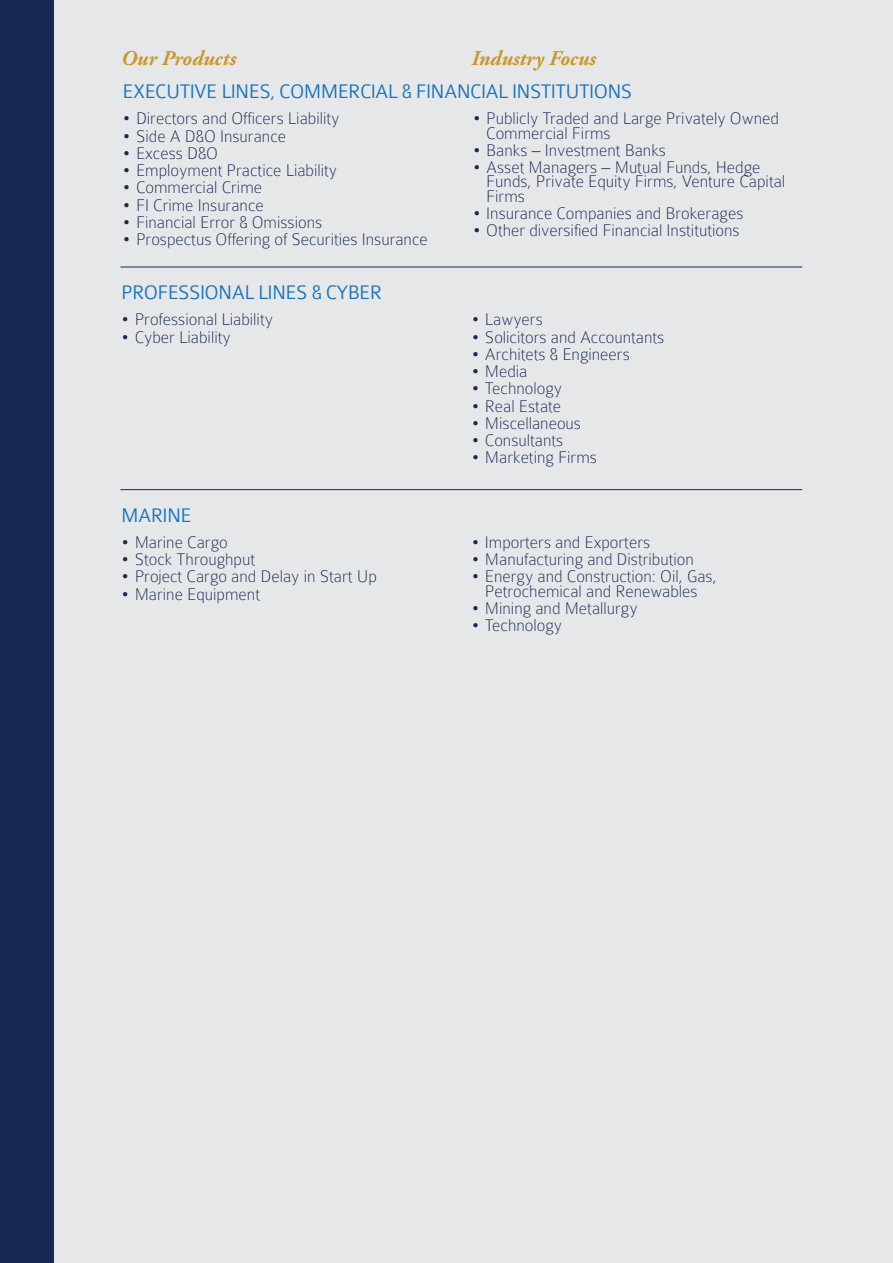
<style>
.page{position:relative;width:893px;height:1263px;background:#e6e7e9}
.page>*{position:absolute;margin:0;border:0;box-sizing:border-box;transform-origin:0 0}
.t1{font:300 21px "Colaborate";letter-spacing:-.03em;color:#1974bb}
.t2{font:italic 700 21px "Adobe Garamond Pro";color:#ca982a}
.t3{font:100 18px/14.2px "Colaborate";color:#172953}
</style>
<div class="page">
<div style="left:0;top:0;width:54px;height:1263px;background:#172953"></div>
<hr style="left:120px;top:267px;width:682px;height:1px;background:#172953">
<hr style="left:120px;top:489px;width:682px;height:1px;background:#172953">
<p class="t2" style="left:121px;top:46px;width:116px">Our Products</p>
<p class="t2" style="left:471px;top:46px;width:126px">Industry Focus</p>
<p class="t1" style="left:123px;top:81px;width:511px">EXECUTIVE LINES, COMMERCIAL &amp; FINANCIAL INSTITUTIONS</p>
<p class="t3" style="left:123px;top:111px;width:219px">• Directors and Officers Liability</p>
<p class="t3" style="left:123px;top:129px;width:165px">• Side A D&amp;O Insurance</p>
<p class="t3" style="left:123px;top:146px;width:97px">• Excess D&amp;O</p>
<p class="t3" style="left:123px;top:163px;width:216px">• Employment Practice Liability</p>
<p class="t3" style="left:123px;top:180px;width:141px">• Commercial Crime</p>
<p class="t3" style="left:123px;top:198px;width:143px">• FI Crime Insurance</p>
<p class="t3" style="left:123px;top:215px;width:201px">• Financial Error &amp; Omissions</p>
<p class="t3" style="left:123px;top:232px;width:307px">• Prospectus Offering of Securities Insurance</p>
<p class="t3" style="left:486px;top:111px;width:294px;text-indent:-14px">• Publicly Traded and Large Privately Owned<br>Commercial Firms</p>
<p class="t3" style="left:473px;top:143px;width:195px">• Banks – Investment Banks</p>
<p class="t3" style="left:486px;top:160px;width:301px;text-indent:-14px">• Asset Managers – Mutual Funds, Hedge<br>Funds, Private Equity Firms, Venture Capital<br>Firms</p>
<p class="t3" style="left:473px;top:206px;width:272px">• Insurance Companies and Brokerages</p>
<p class="t3" style="left:473px;top:223px;width:268px">• Other diversified Financial Institutions</p>
<p class="t1" style="left:121px;top:281px;width:263px">PROFESSIONAL LINES &amp; CYBER</p>
<p class="t3" style="left:121px;top:312px;width:153px">• Professional Liability</p>
<p class="t3" style="left:121px;top:330px;width:111px">• Cyber Liability</p>
<p class="t1" style="left:121px;top:504px;width:72px">MARINE</p>
<p class="t3" style="left:121px;top:535px;width:108px">• Marine Cargo</p>
<p class="t3" style="left:121px;top:552px;width:135px">• Stock Throughput</p>
<p class="t3" style="left:121px;top:569px;width:257px">• Project Cargo and Delay in Start Up</p>
<p class="t3" style="left:121px;top:587px;width:140px">• Marine Equipment</p>
<p class="t3" style="left:471px;top:312px;width:73px">• Lawyers</p>
<p class="t3" style="left:471px;top:330px;width:195px">• Solicitors and Accountants</p>
<p class="t3" style="left:471px;top:347px;width:160px">• Architets &amp; Engineers</p>
<p class="t3" style="left:471px;top:364px;width:58px">• Media</p>
<p class="t3" style="left:471px;top:381px;width:92px">• Technology</p>
<p class="t3" style="left:471px;top:399px;width:91px">• Real Estate</p>
<p class="t3" style="left:471px;top:416px;width:111px">• Miscellaneous</p>
<p class="t3" style="left:471px;top:433px;width:94px">• Consultants</p>
<p class="t3" style="left:471px;top:450px;width:127px">• Marketing Firms</p>
<p class="t3" style="left:471px;top:535px;width:180px">• Importers and Exporters</p>
<p class="t3" style="left:471px;top:552px;width:224px">• Manufacturing and Distribution</p>
<p class="t3" style="left:471px;top:569px;width:247px;text-align:center">• Energy and Construction: Oil, Gas,<br>Petrochemical and Renewables</p>
<p class="t3" style="left:471px;top:601px;width:168px">• Mining and Metallurgy</p>
<p class="t3" style="left:471px;top:618px;width:92px">• Technology</p>
</div>
